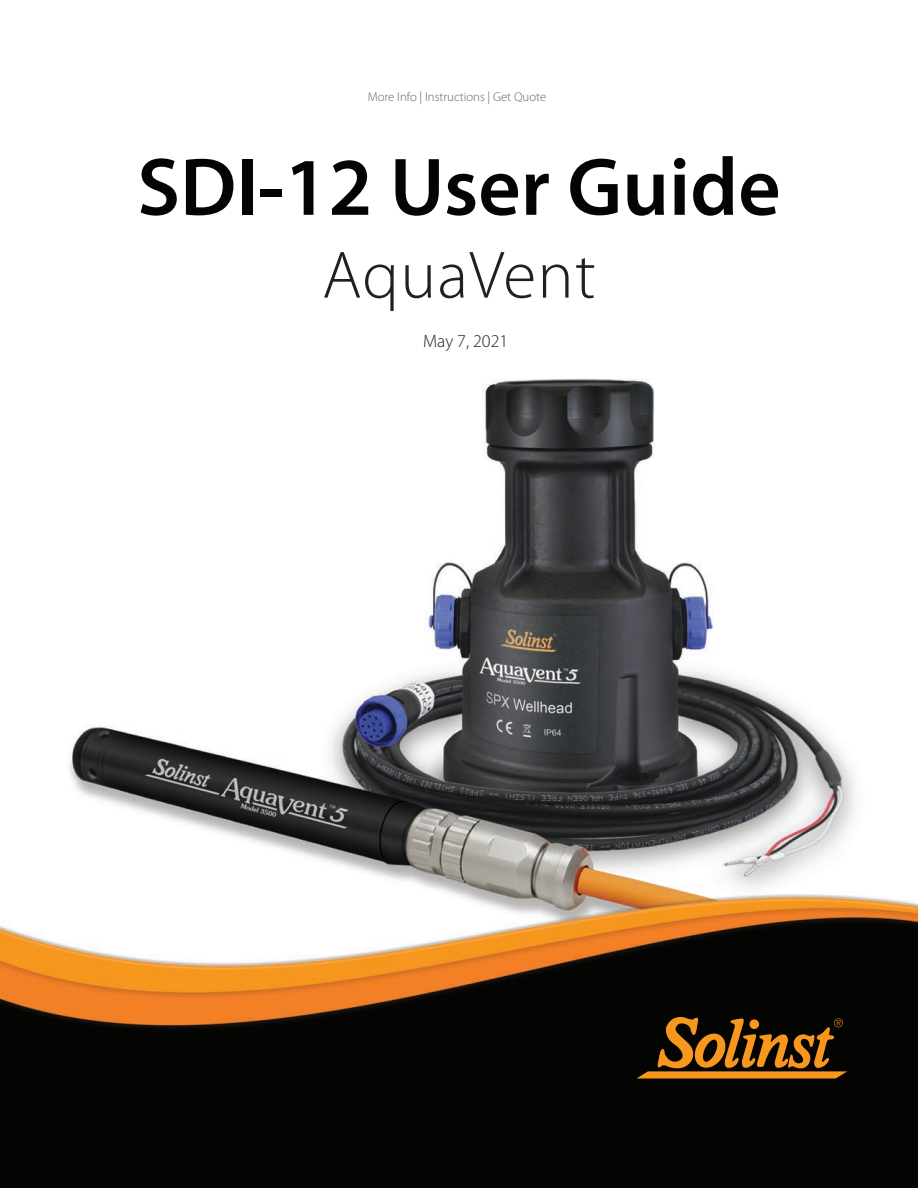
<style>
.page{position:relative;width:918px;height:1188px;background:#fff}
.page>*{position:absolute;margin:0;border:0;box-sizing:border-box;transform-origin:0 0}
.t1{font:600 82.5px "Myriad Pro";color:#040503}
.TitlePageSub{font:300 67.5px "Myriad Pro";letter-spacing:.02em;color:#231f20}
.BulletPoint_Paragrap{font:300 18px "Myriad Pro";color:#231f20}
.ToolBox_List{font:300 12.75px "Myriad Pro";color:#636366}
</style>
<div class="page">
<img style="left:0;top:378px;width:918px;height:810px">
<svg style="left:636px;top:1017px;width:211px;height:62px;background:#633e0d"></svg>
<p class="ToolBox_List" style="left:368px;top:90px;width:180px">More Info | Instructions | Get Quote</p>
<p class="t1" style="left:137px;top:141px;width:645px">SDI-12 User Guide</p>
<p class="TitlePageSub" style="left:322px;top:238px;width:275px">AquaVent</p>
<p class="BulletPoint_Paragrap" style="left:423px;top:331px;width:87px">May 7, 2021</p>
</div>
